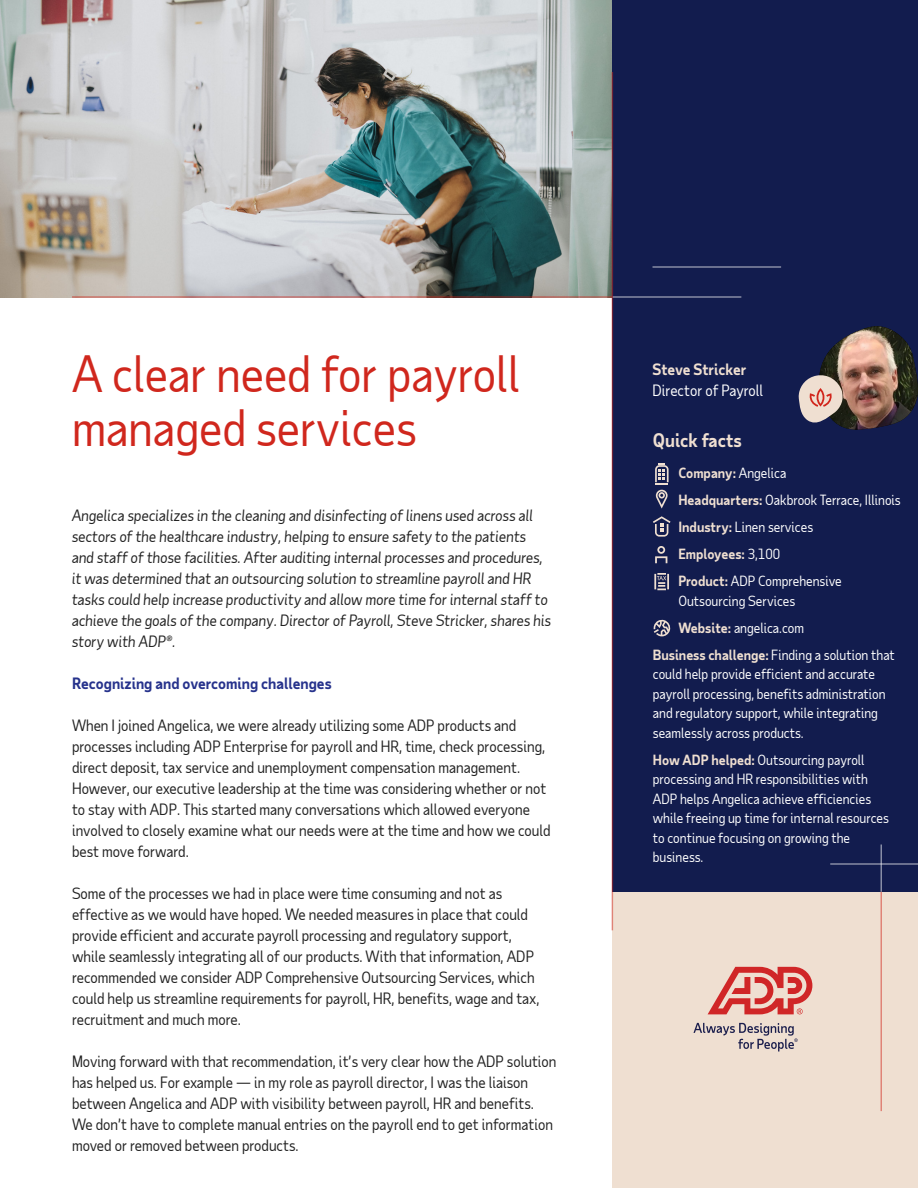
<style>
.page{position:relative;width:918px;height:1188px;background:#fff}
.page>*{position:absolute;margin:0;border:0;box-sizing:border-box;transform-origin:0 0}
.Case_study_title{font:48px/54px "Taub Sans";color:#d0271d}
.Accent_-_vitals{font:700 18px "Taub Sans";color:#efdfd1}
.Body{font:15px/21px "Taub Sans";color:#222}
.Body-2{font:italic 15px/21px "Taub Sans";color:#222}
.Second-level_heading{font:700 15px "Taub Sans";color:#26328c}
.Body-3{font:15px/21px "Taub Sans";color:#fff}
.Accent_-_vitals-2{font:13.5px/19.5px "Taub Sans";color:#fff}
.Accent_-_vitals-3{font:700 13.5px "Taub Sans";color:#efdfd1}
.s1{font-weight:700;color:#efdfd1}
.s2{font-weight:400;color:#fff}
</style>
<div class="page">
<div style="left:612px;top:870px;width:306px;height:318px;background:#efdfd1"></div>
<div style="left:613px;top:0;width:305px;height:892px;background:#121c4e"></div>
<div style="left:500px;top:0;width:418px;height:297px;background:#121c4e"></div>
<img style="left:0;top:0;width:612px;height:297px">
<hr style="left:612px;top:72px;width:1px;height:858px;background:#d0271d">
<hr style="left:880px;top:892px;width:2px;height:219px;background:#d0271d">
<hr style="left:880px;top:844px;width:2px;height:48px;background:#fff">
<hr style="left:72px;top:296px;width:540px;height:2px;background:#d0271d">
<hr style="left:652px;top:266px;width:129px;height:2px;background:#fff">
<hr style="left:613px;top:296px;width:128px;height:2px;background:#fff">
<hr style="left:830px;top:863px;width:88px;height:2px;background:#fff">
<svg style="left:653px;top:516px;width:18px;height:21px"></svg>
<svg style="left:655px;top:463px;width:14px;height:46px"></svg>
<svg style="left:655px;top:546px;width:12px;height:17px"></svg>
<svg style="left:654px;top:573px;width:15px;height:17px"></svg>
<svg style="left:654px;top:620px;width:17px;height:16px"></svg>
<svg style="left:693px;top:1023px;width:105px;height:29px"></svg>
<svg style="left:708px;top:967px;width:104px;height:47px"></svg>
<img style="left:799px;top:326px;width:119px;height:104px">
<p class="Case_study_title" style="left:72px;top:346px;width:449px">A clear need for payroll managed services</p>
<p class="Body-2" style="left:72px;top:504px;width:481px">Angelica specializes in the cleaning and disinfecting of linens used across all sectors of the healthcare industry, helping to ensure safety to the patients and staff of those facilities. After auditing internal processes and procedures, it was determined that an outsourcing solution to streamline payroll and HR tasks could help increase productivity and allow more time for internal staff to achieve the goals of the company. Director of Payroll, Steve Stricker, shares his story with ADP®.</p>
<p class="Second-level_heading" style="left:72px;top:673px;width:261px">Recognizing and overcoming challenges</p>
<p class="Body" style="left:72px;top:714px;width:480px">When I joined Angelica, we were already utilizing some ADP products and processes including ADP Enterprise for payroll and HR, time, check processing, direct deposit, tax service and unemployment compensation management.<br>However, our executive leadership at the time was considering whether or not to stay with ADP. This started many conversations which allowed everyone involved to closely examine what our needs were at the time and how we could best move forward.</p>
<p class="Body" style="left:72px;top:882px;width:469px">Some of the processes we had in place were time consuming and not as effective as we would have hoped. We needed measures in place that could provide efficient and accurate payroll processing and regulatory support, while seamlessly integrating all of our products. With that information, ADP recommended we consider ADP Comprehensive Outsourcing Services, which could help us streamline requirements for payroll, HR, benefits, wage and tax, recruitment and much more.</p>
<p class="Body" style="left:72px;top:1050px;width:486px">Moving forward with that recommendation, it’s very clear how the ADP solution has helped us. For example — in my role as payroll director, I was the liaison between Angelica and ADP with visibility between payroll, HR and benefits.<br>We don’t have to complete manual entries on the payroll end to get information moved or removed between products.</p>
<p class="Body-3" style="left:652px;top:359px;width:112px"><span class="s1">Steve Stricker<br></span>Director of Payroll</p>
<p class="Accent_-_vitals" style="left:653px;top:428px;width:90px">Quick facts</p>
<p class="Accent_-_vitals-3" style="left:678px;top:464px;width:109px">Company: <span class="s2">Angelica</span></p>
<p class="Accent_-_vitals-2" style="left:678px;top:490px;width:224px"><span class="s1">Headquarters:</span> Oakbrook Terrace, Illinois</p>
<p class="Accent_-_vitals-2" style="left:678px;top:517px;width:136px"><span class="s1">Industry:</span> Linen services</p>
<p class="Accent_-_vitals-3" style="left:678px;top:545px;width:103px">Employees: <span class="s2">3,100</span></p>
<p class="Accent_-_vitals-2" style="left:678px;top:571px;width:165px"><span class="s1">Product:</span> ADP Comprehensive<br>Outsourcing Services</p>
<p class="Accent_-_vitals-2" style="left:678px;top:618px;width:127px"><span class="s1">Website:</span> angelica.com</p>
<p class="Accent_-_vitals-2" style="left:653px;top:645px;width:244px"><span class="s1">Business challenge:</span> Finding a solution that could help provide efficient and accurate payroll processing, benefits administration and regulatory support, while integrating seamlessly across products.</p>
<p class="Accent_-_vitals-2" style="left:653px;top:750px;width:238px"><span class="s1">How ADP helped:</span> Outsourcing payroll processing and HR responsibilities with ADP helps Angelica achieve efficiencies while freeing up time for internal resources to continue focusing on growing the business.</p>
</div>
